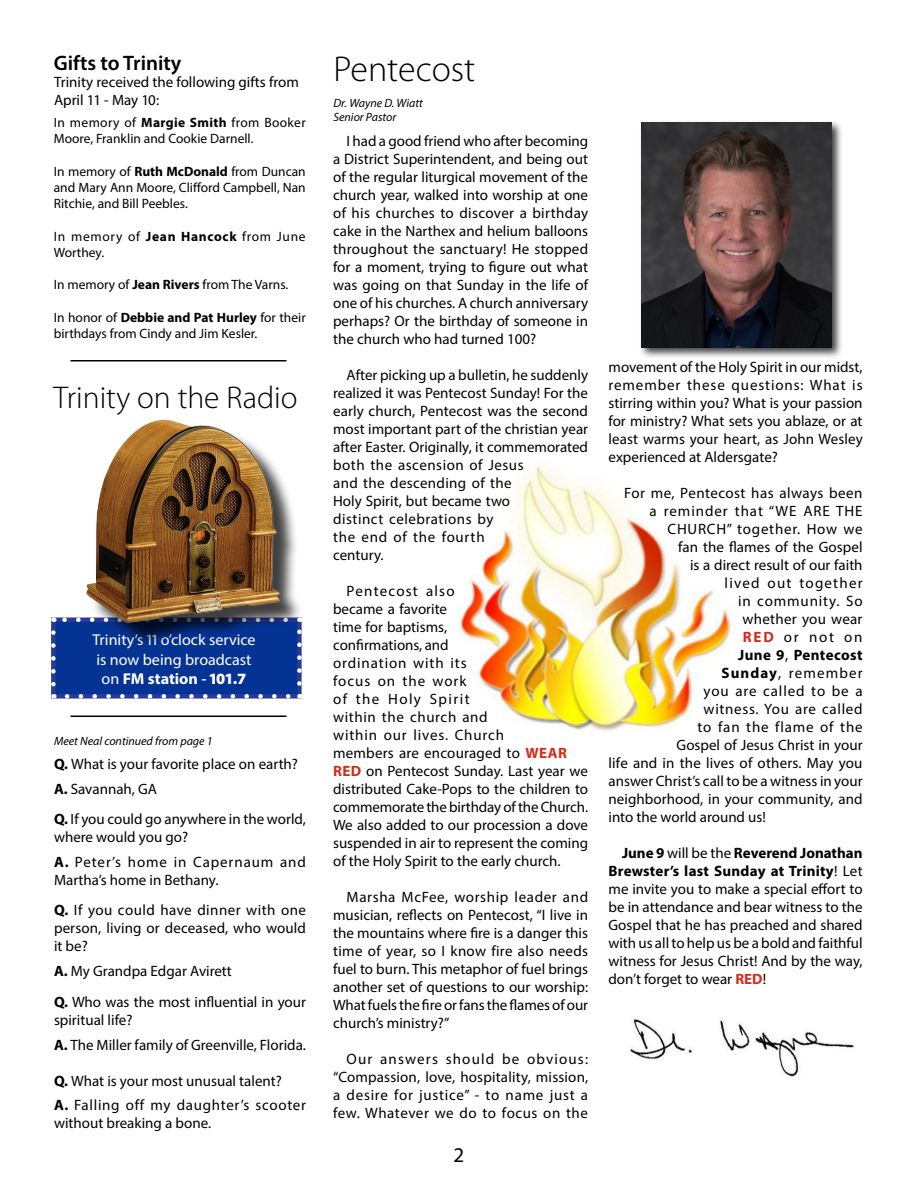
<style>
.page{position:relative;width:918px;height:1188px;background:#fff}
.page>*{position:absolute;margin:0;border:0;box-sizing:border-box;transform-origin:0 0}
.t1{font:300 36px "Myriad Pro";color:#000}
.t2{font:300 31.5px "Myriad Pro";color:#000}
.t3{font:600 21px "Myriad Pro";color:#000}
.t4{font:21px "Myriad Pro";color:#000}
.t5{font:15.75px/19.5px "Myriad Pro";color:#fff;text-align:center}
.t6{font:15px/18px "Myriad Pro";color:#000}
.t7{font:15px/18px "Myriad Pro";letter-spacing:.05em;color:#000}
.t8{font:15px "Myriad Pro";letter-spacing:.06em;color:#000}
.t9{font:15px "Myriad Pro";letter-spacing:.055em;color:#000}
.t10{font:15px "Myriad Pro";letter-spacing:.03em;color:#000}
.t11{font:15px "Myriad Pro";letter-spacing:.045em;color:#000}
.t12{font:15px "Myriad Pro";letter-spacing:.08em;color:#000}
.t13{font:700 15px "Myriad Pro";letter-spacing:.025em;color:#000}
.t14{font:15px "Myriad Pro";letter-spacing:.075em;color:#000}
.t15{font:13.5px/16.2px "Myriad Pro";color:#000}
.t16{font:13.5px/16.2px "Myriad Pro";letter-spacing:.055em;color:#000}
.t17{font:italic 12px/13.5px "Myriad Pro";color:#000}
.s1{font-weight:700}
.s2{font-weight:600}
.s3{font-weight:900}
.s4{font-weight:700;color:#d32d1d}
.s5{font-weight:400}
</style>
<div class="page">
<img style="left:459px;top:464px;width:278px;height:267px">
<div style="left:51px;top:618px;width:251px;height:81px;background:#053394;border:4px solid #263b97"></div>
<svg style="left:67px;top:694px;width:226px;height:5px"></svg>
<svg style="left:60px;top:618px;width:20px;height:4px"></svg>
<svg style="left:51px;top:633px;width:5px;height:66px"></svg>
<svg style="left:297px;top:646px;width:5px;height:38px"></svg>
<div style="left:91px;top:424px;width:212px;height:222px;background:#000;opacity:.75"></div>
<img style="left:80px;top:419px;width:206px;height:204px">
<hr style="left:70px;top:716px;width:216px;height:1px;background:#000">
<div style="left:638px;top:120px;width:205px;height:240px;background:#000;opacity:.75"></div>
<img style="left:641px;top:122px;width:190px;height:226px">
<img style="left:630px;top:1019px;width:224px;height:58px">
<hr style="left:70px;top:360px;width:216px;height:2px;background:#000">
<h3 class="t3" style="left:54px;top:49px;width:129px">Gifts to Trinity</h3>
<p class="t6" style="left:54px;top:73px;width:246px">Trinity received the following gifts from<br>April 11 - May 10:</p>
<p class="t15" style="left:54px;top:114px;width:254px">In memory of <span class="s1">Margie Smith</span> from Booker<br>Moore, Franklin and Cookie Darnell.</p>
<p class="t15" style="left:54px;top:163px;width:254px;text-align:justify">In memory of <span class="s1">Ruth McDonald</span> from Duncan and Mary Ann Moore, Clifford Campbell, Nan Ritchie, and Bill Peebles.</p>
<p class="t16" style="left:54px;top:228px;width:253px">In memory of <span class="s1">Jean Hancock</span> from June<br>Worthey.</p>
<p class="t15" style="left:54px;top:276px;width:236px">In memory of <span class="s1">Jean Rivers</span> from The Varns.</p>
<p class="t15" style="left:54px;top:309px;width:254px">In honor of <span class="s1">Debbie and Pat Hurley</span> for their birthdays from Cindy and Jim Kesler.</p>
<h2 class="t2" style="left:53px;top:380px;width:246px">Trinity on the Radio</h2>
<p class="t5" style="left:92px;top:630px;width:165px">Trinity’s 11 o’clock service is now being broadcast on <span class="s1">FM station</span> <span class="s2">-</span> <span class="s3">101.7</span></p>
<p class="t17" style="left:54px;top:734px;width:160px">Meet Neal continued from page 1</p>
<p class="t6" style="left:54px;top:751px;width:246px;line-height:24.8px"><span class="s1">Q.</span> What is your favorite place on earth?<br><span class="s1">A.</span> Savannah, GA</p>
<p class="t6" style="left:54px;top:810px;width:254px"><span class="s1">Q.</span> If you could go anywhere in the world, where would you go?</p>
<p class="t7" style="left:54px;top:853px;width:253px"><span class="s1">A.</span> Peter’s home in Capernaum and<br>Martha’s home in Bethany.</p>
<p class="t6" style="left:54px;top:901px;width:254px;text-align:justify"><span class="s1">Q.</span> If you could have dinner with one person, living or deceased, who would it be?</p>
<p class="t6" style="left:54px;top:956px;width:253px;line-height:30.6px"><span class="s1">A.</span> My Grandpa Edgar Avirett<br><span class="s1">Q.</span> Who was the most influential in your</p>
<p class="t6" style="left:54px;top:1007px;width:254px;line-height:24.8px">spiritual life?<br><span class="s1">A.</span> The Miller family of Greenville, Florida.</p>
<p class="t6" style="left:54px;top:1068px;width:254px;line-height:24.8px"><span class="s1">Q.</span> What is your most unusual talent?<br><span class="s1">A.</span> Falling off my daughter’s scooter</p>
<p class="t6" style="left:54px;top:1114px;width:159px">without breaking a bone.</p>
<h1 class="t1" style="left:333px;top:49px;width:144px">Pentecost</h1>
<p class="t17" style="left:333px;top:96px;width:91px">Dr. Wayne D. Wiatt<br>Senior Pastor</p>
<p class="t6" style="left:333px;top:132px;width:257px;text-align:justify;text-indent:14px">I had a good friend who after becoming a District Superintendent, and being out of the regular liturgical movement of the church year, walked into worship at one of his churches to discover a birthday cake in the Narthex and helium balloons throughout the sanctuary! He stopped for a moment, trying to figure out what was going on that Sunday in the life of one of his churches. A church anniversary perhaps? Or the birthday of someone in the church who had turned 100?</p>
<p class="t6" style="left:333px;top:366px;width:257px;text-indent:14px">After picking up a bulletin, he suddenly realized it was Pentecost Sunday! For the early church, Pentecost was the second most important part of the christian year after Easter. Originally, it commemorated both the ascension of Jesus<br>and the descending of the<br>Holy Spirit, but became two<br>distinct celebrations by<br>the end of the fourth<br>century.</p>
<p class="t6" style="left:333px;top:582px;width:257px;text-indent:14px">Pentecost also<br>became a favorite<br>time for baptisms,<br>confirmations, and<br>ordination with its<br>focus on the work<br>of the Holy Spirit<br>within the church and<br>within our lives. Church<br>members are encouraged to <span class="s4">WEAR<br>RED</span> on Pentecost Sunday. Last year we distributed Cake-Pops to the children to commemorate the birthday of the Church.<br>We also added to our procession a dove suspended in air to represent the coming of the Holy Spirit to the early church.</p>
<p class="t6" style="left:333px;top:888px;width:257px;text-align:justify;text-indent:14px">Marsha McFee, worship leader and musician, reflects on Pentecost, “I live in the mountains where fire is a danger this time of year, so I know fire also needs fuel to burn. This metaphor of fuel brings another set of questions to our worship:<br>What fuels the fire or fans the flames of our church’s ministry?”</p>
<p class="t6" style="left:333px;top:1050px;width:257px;text-align:justify;text-indent:14px">Our answers should be obvious: “Compassion, love, hospitality, mission, a desire for justice” - to name just a few. Whatever we do to focus on the</p>
<h3 class="t4" style="left:454px;top:1142px;width:12px">2</h3>
<p class="t6" style="left:609px;top:358px;width:256px;text-align:justify">movement of the Holy Spirit in our midst, remember these questions: What is stirring within you? What is your passion for ministry? What sets you ablaze, or at least warms your heart, as John Wesley experienced at Aldersgate?</p>
<p class="t10" style="left:624px;top:484px;width:240px">For me, Pentecost has always been</p>
<p class="t8" style="left:650px;top:502px;width:215px">a reminder that “WE ARE THE</p>
<p class="t7" style="left:668px;top:520px;width:197px">CHURCH” together. How we</p>
<p class="t6" style="left:678px;top:538px;width:186px">fan the flames of the Gospel</p>
<p class="t6" style="left:690px;top:556px;width:174px">is a direct result of our faith</p>
<p class="t12" style="left:725px;top:574px;width:140px">lived out together</p>
<p class="t9" style="left:738px;top:592px;width:126px">in community. So</p>
<p class="t6" style="left:743px;top:610px;width:121px">whether you wear</p>
<p class="t6" style="left:743px;top:628px;width:121px"><span class="s4">RED</span> or not on</p>
<p class="t13" style="left:738px;top:646px;width:126px">June 9<span class="s5">,</span> Pentecost</p>
<p class="t14" style="left:722px;top:664px;width:142px"><span class="s1">Sunday</span>, remember</p>
<p class="t8" style="left:704px;top:682px;width:161px">you are called to be a</p>
<p class="t11" style="left:704px;top:700px;width:160px">witness. You are called</p>
<p class="t9" style="left:698px;top:718px;width:167px">to fan the flame of the</p>
<p class="t6" style="left:677px;top:736px;width:188px">Gospel of Jesus Christ in your</p>
<p class="t6" style="left:609px;top:754px;width:255px">life and in the lives of others. May you</p>
<p class="t6" style="left:609px;top:772px;width:256px">answer Christ’s call to be a witness in your</p>
<p class="t6" style="left:609px;top:790px;width:256px">neighborhood, in your community, and</p>
<p class="t6" style="left:609px;top:808px;width:159px">into the world around us!</p>
<p class="t6" style="left:609px;top:844px;width:256px;text-align:justify;text-indent:14px"><span class="s1">June 9</span> will be the <span class="s1">Reverend Jonathan Brewster’s last Sunday at Trinity</span>! Let me invite you to make a special effort to be in attendance and bear witness to the Gospel that he has preached and shared with us all to help us be a bold and faithful witness for Jesus Christ! And by the way, don’t forget to wear <span class="s4">RED</span>!</p>
</div>
